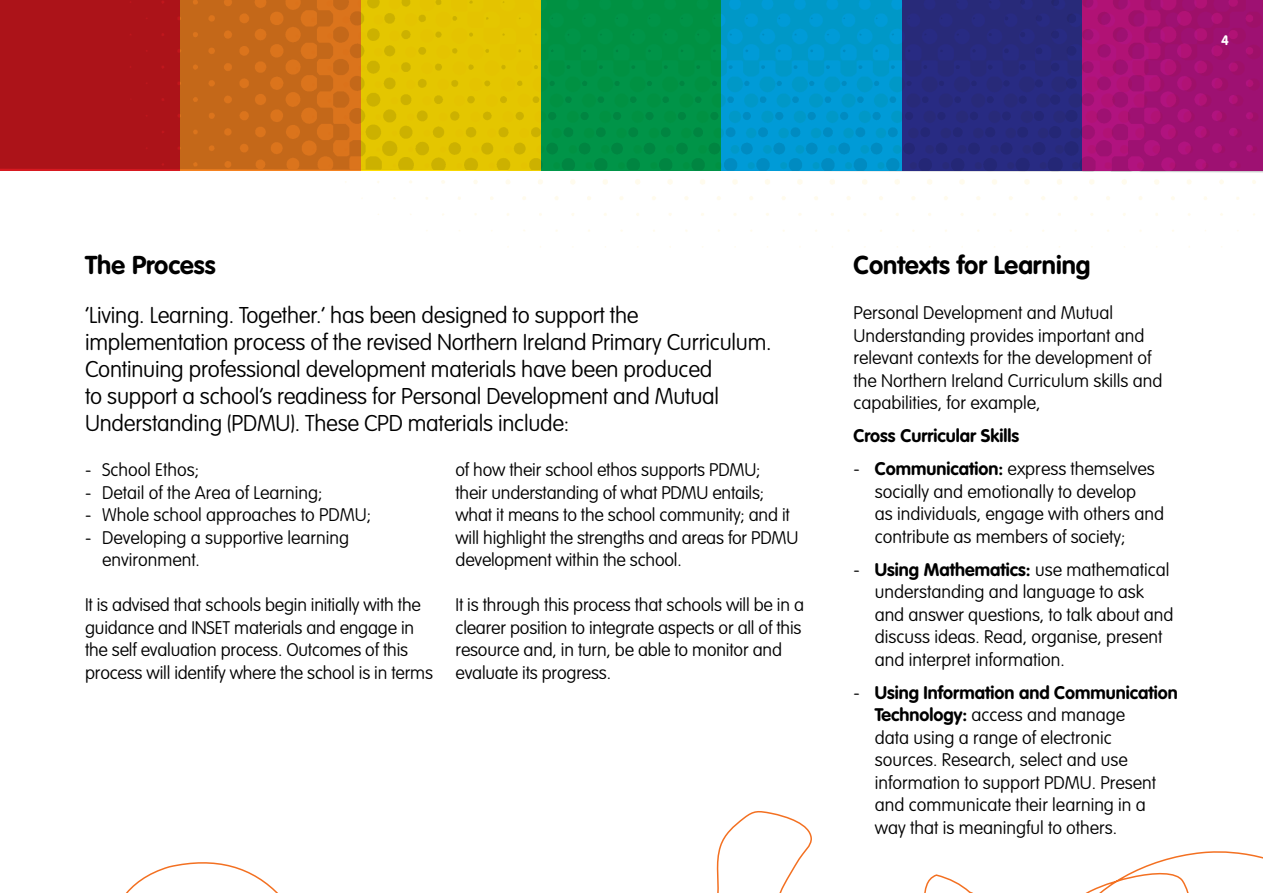
<style>
.page{position:relative;width:1263px;height:893px;background:#fff}
.page>*{position:absolute;margin:0;border:0;box-sizing:border-box;transform-origin:0 0}
.t1{font:700 25.5px "VAG Rounded";color:#000}
.t2{font:100 22.5px/27px "VAG Rounded";letter-spacing:-.01em;color:#000}
.t3{font:100 18px/22.5px "VAG Rounded";color:#000}
.t4{font:700 18px "VAG Rounded";color:#000}
.t5{font:700 13.5px "VAG Rounded";color:#fff}
.s1{font-weight:700}
</style>
<div class="page">
<svg style="left:126px;top:811px;width:1137px;height:82px"></svg>
<div style="left:0;top:0;width:115px;height:171px;background:#ac1319"></div>
<img style="left:115px;top:0;width:117px;height:171px">
<img style="left:232px;top:0;width:1031px;height:248px">
<p class="t5" style="left:1221px;top:32px;width:9px">4</p>
<h1 class="t1" style="left:85px;top:250px;width:132px">The Process</h1>
<p class="t2" style="left:85px;top:303px;width:688px">‘Living. Learning. Together.’ has been designed to support the implementation process of the revised Northern Ireland Primary Curriculum.<br>Continuing professional development materials have been produced<br>to support a school’s readiness for Personal Development and Mutual Understanding (PDMU). These CPD materials include:</p>
<p class="t3" style="left:85px;top:459px;width:116px">- School Ethos;</p>
<p class="t3" style="left:85px;top:482px;width:239px">- Detail of the Area of Learning;</p>
<p class="t3" style="left:85px;top:504px;width:288px">- Whole school approaches to PDMU;</p>
<p class="t3" style="left:102px;top:527px;width:248px;text-indent:-17px">- Developing a supportive learning environment.</p>
<p class="t3" style="left:85px;top:594px;width:349px">It is advised that schools begin initially with the guidance and INSET materials and engage in the self evaluation process. Outcomes of this process will identify where the school is in terms</p>
<p class="t3" style="left:455px;top:459px;width:344px">of how their school ethos supports PDMU;<br>their understanding of what PDMU entails; what it means to the school community; and it will highlight the strengths and areas for PDMU development within the school.</p>
<p class="t3" style="left:455px;top:594px;width:350px">It is through this process that schools will be in a clearer position to integrate aspects or all of this resource and, in turn, be able to monitor and evaluate its progress.</p>
<h1 class="t1" style="left:853px;top:250px;width:239px">Contexts for Learning</h1>
<p class="t3" style="left:853px;top:302px;width:310px">Personal Development and Mutual Understanding provides important and relevant contexts for the development of the Northern Ireland Curriculum skills and capabilities, for example,</p>
<p class="t4" style="left:853px;top:425px;width:167px">Cross Curricular Skills</p>
<p class="t3" style="left:875px;top:458px;width:291px;text-indent:-21px">- <span class="s1">Communication:</span> express themselves socially and emotionally to develop<br>as individuals, engage with others and contribute as members of society;</p>
<p class="t3" style="left:875px;top:559px;width:300px;text-indent:-21px">- <span class="s1">Using Mathematics:</span> use mathematical understanding and language to ask and answer questions, to talk about and discuss ideas. Read, organise, present and interpret information.</p>
<p class="t3" style="left:875px;top:682px;width:305px;text-indent:-21px">- <span class="s1">Using Information and Communication Technology:</span> access and manage<br>data using a range of electronic sources. Research, select and use information to support PDMU. Present and communicate their learning in a way that is meaningful to others.</p>
</div>
